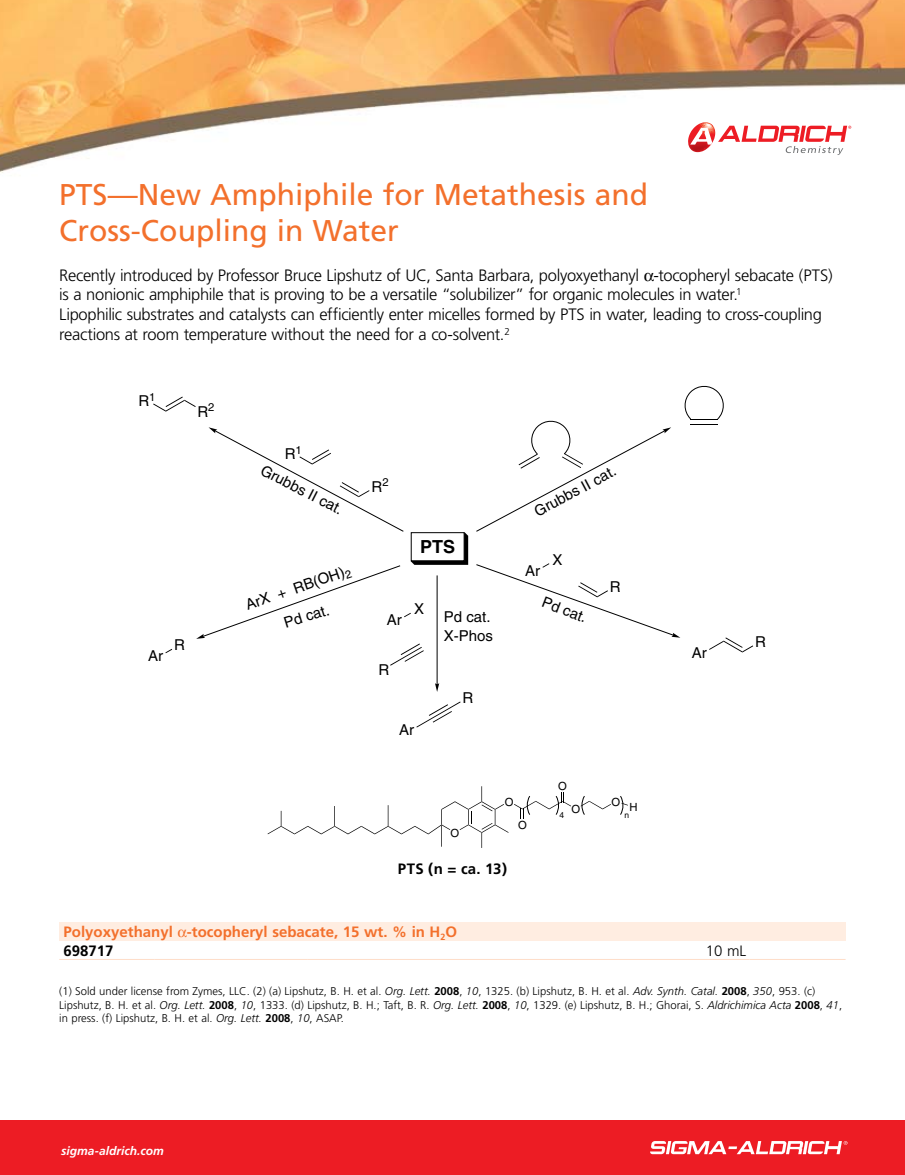
<style>
.page{position:relative;width:905px;height:1175px;background:#fff}
.page>*{position:absolute;margin:0;border:0;box-sizing:border-box;transform-origin:0 0}
.t1{font:30px/36px "Frutiger";color:#f3702c}
.t2{font:700 18px "Helvetica";color:#000}
.t3{font:300 16.5px/19.8px "Frutiger";letter-spacing:-.02em;color:#000}
.t4{font:15px/19.2px "Helvetica";color:#000}
.t5{font:700 15px/19px "Frutiger";color:#f3702c}
.t6{font:700 15px "Frutiger";letter-spacing:.015em;color:#000}
.t7{font:300 15px "Frutiger";color:#000}
.t8{font:italic 700 12px "Frutiger";color:#fff}
.t9{font:300 11.25px/13.5px "Frutiger";color:#000}
.t10{font:11.25px "Helvetica";color:#000}
.t11{font:8.4px "Helvetica";color:#000}
.s1{color:#000}
.s2{font-style:italic}
.s3{font-weight:700}
</style>
<div class="page">
<img style="left:0;top:0;width:904px;height:173px">
<svg style="left:688px;top:122px;width:163px;height:33px"></svg>
<div style="left:0;top:1120px;width:904px;height:54px;background:#ed1c24"></div>
<svg style="left:650px;top:1141px;width:198px;height:13px"></svg>
<svg style="left:153px;top:396px;width:43px;height:15px"></svg>
<svg style="left:684px;top:385px;width:40px;height:35px"></svg>
<svg style="left:165px;top:649px;width:7px;height:4px"></svg>
<svg style="left:416px;top:701px;width:44px;height:26px"></svg>
<svg style="left:709px;top:637px;width:44px;height:15px"></svg>
<svg style="left:476px;top:420px;width:195px;height:112px"></svg>
<svg style="left:476px;top:563px;width:203px;height:74px"></svg>
<hr style="left:437px;top:575px;width:1px;height:109px;background:#000">
<svg style="left:435px;top:683px;width:4px;height:9px"></svg>
<svg style="left:196px;top:427px;width:272px;height:238px"></svg>
<svg style="left:514px;top:792px;width:57px;height:27px"></svg>
<svg style="left:580px;top:796px;width:48px;height:19px"></svg>
<svg style="left:267px;top:786px;width:241px;height:62px"></svg>
<div style="left:59px;top:922px;width:786px;height:18px;background:#ffede1"></div>
<hr style="left:59px;top:959px;width:96px;height:1px;background:#fedec9">
<hr style="left:155px;top:959px;width:153px;height:1px;background:#fedec9">
<hr style="left:308px;top:959px;width:441px;height:1px;background:#fedec9">
<hr style="left:749px;top:959px;width:96px;height:1px;background:#fedec9">
<h1 class="t1" style="left:59px;top:176px;width:590px">PTS—New Amphiphile for Metathesis and<br>Cross-Coupling in Water</h1>
<p class="t3" style="left:59px;top:265px;width:775px">Recently introduced by Professor Bruce Lipshutz of UC, Santa Barbara, polyoxyethanyl -tocopheryl sebacate (PTS) is a nonionic amphiphile that is proving to be a versatile “solubilizer” for organic molecules in water.<sup>1<br></sup>Lipophilic substrates and catalysts can efficiently enter micelles formed by PTS in water, leading to cross-coupling reactions at room temperature without the need for a co-solvent.<sup>2</sup></p>
<p class="t4" style="left:138px;top:391px;width:19px">R<sup>1</sup></p>
<p class="t4" style="left:197px;top:402px;width:19px">R<sup>2</sup></p>
<p class="t4" style="left:148px;top:646px;width:16px">Ar</p>
<p class="t4" style="left:174px;top:635px;width:12px">R</p>
<p class="t4" style="left:285px;top:444px;width:19px">R<sup>1</sup></p>
<p class="t4" style="left:266px;top:460px;width:92px;rotate:27deg">Grubbs II cat.</p>
<p class="t4" style="left:371px;top:477px;width:19px">R<sup>2</sup></p>
<p class="t2" style="left:420px;top:536px;width:37px">PTS</p>
<p class="t4" style="left:243px;top:596px;width:112px;rotate:-19deg">ArX + RB(OH)<sub>2</sub></p>
<p class="t4" style="left:414px;top:599px;width:12px">X</p>
<p class="t4" style="left:281px;top:613px;width:48px;rotate:-17deg">Pd cat.</p>
<p class="t4" style="left:444px;top:606px;width:51px">Pd cat.<br>X-Phos</p>
<p class="t4" style="left:387px;top:610px;width:17px">Ar</p>
<p class="t4" style="left:378px;top:660px;width:12px">R</p>
<p class="t4" style="left:399px;top:720px;width:17px">Ar</p>
<p class="t4" style="left:462px;top:688px;width:12px">R</p>
<p class="t4" style="left:531px;top:503px;width:92px;rotate:-28deg">Grubbs II cat.</p>
<p class="t4" style="left:552px;top:550px;width:12px">X</p>
<p class="t4" style="left:546px;top:592px;width:48px;rotate:21deg">Pd cat.</p>
<p class="t4" style="left:525px;top:561px;width:16px">Ar</p>
<p class="t4" style="left:610px;top:577px;width:12px">R</p>
<p class="t10" style="left:450px;top:826px;width:10px">O</p>
<p class="t10" style="left:504px;top:795px;width:10px">O</p>
<p class="t10" style="left:518px;top:818px;width:10px">O</p>
<p class="t10" style="left:558px;top:779px;width:10px">O</p>
<p class="t11" style="left:559px;top:810px;width:6px">4</p>
<p class="t10" style="left:571px;top:803px;width:10px">O</p>
<p class="t10" style="left:611px;top:795px;width:10px">O</p>
<p class="t10" style="left:629px;top:801px;width:10px">H</p>
<p class="t11" style="left:624px;top:809px;width:6px">n</p>
<p class="t6" style="left:398px;top:859px;width:110px">PTS (n = ca. 13)</p>
<p class="t5" style="left:64px;top:922px;width:395px">Polyoxyethanyl -tocopheryl sebacate, 15 wt. % in H<sub>2</sub>O<br><span class="s1">698717</span></p>
<p class="t4" style="left:692px;top:643px;width:16px">Ar</p>
<p class="t4" style="left:755px;top:632px;width:12px">R</p>
<p class="t7" style="left:705px;top:942px;width:42px">10 mL</p>
<p class="t9" style="left:59px;top:984px;width:784px">(1) Sold under license from Zymes, LLC. (2) (a) Lipshutz, B. H. et al. <span class="s2">Org. Lett.</span> <span class="s3">2008</span>, <span class="s2">10</span>, 1325. (b) Lipshutz, B. H. et al. <span class="s2">Adv. Synth. Catal.</span> <span class="s3">2008</span>, <span class="s2">350</span>, 953. (c)<br>Lipshutz, B. H. et al. <span class="s2">Org. Lett.</span> <span class="s3">2008</span>, <span class="s2">10</span>, 1333. (d) Lipshutz, B. H.; Taft, B. R. <span class="s2">Org. Lett.</span> <span class="s3">2008</span>, <span class="s2">10</span>, 1329. (e) Lipshutz, B. H.; Ghorai, S. <span class="s2">Aldrichimica Acta</span> <span class="s3">2008</span>, <span class="s2">41</span>, in press. (f) Lipshutz, B. H. et al. <span class="s2">Org. Lett.</span> <span class="s3">2008</span>, <span class="s2">10</span>, ASAP.</p>
<p class="t8" style="left:61px;top:1143px;width:104px">sigma-aldrich.com</p>
</div>
